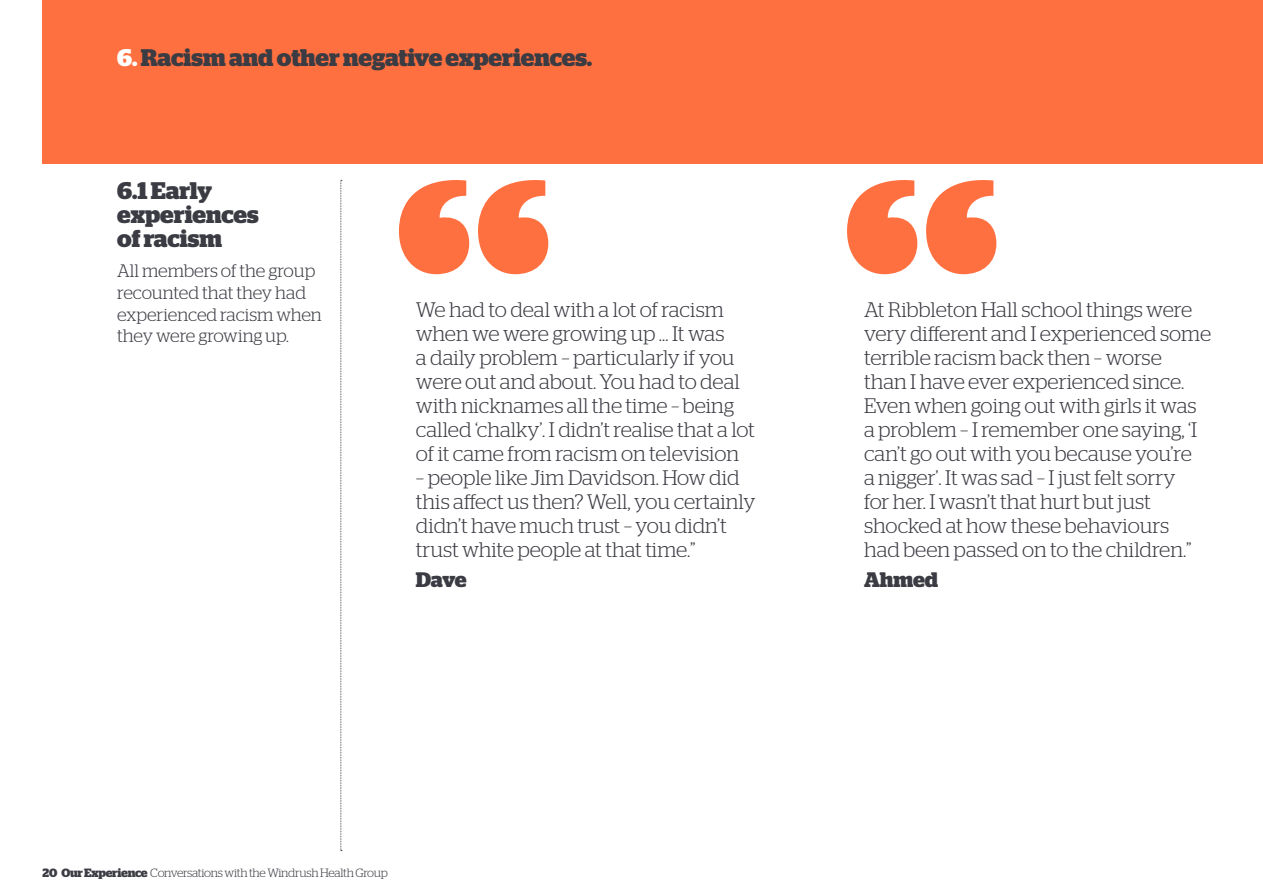
<style>
.page{position:relative;width:1263px;height:893px;background:#fff}
.page>*{position:absolute;margin:0;border:0;box-sizing:border-box;transform-origin:0 0}
.Running_Head{font:700 24px "Stag";letter-spacing:-.005em;color:#3b3c43}
.Subhead_16pt{font:700 24px/24px "Stag";color:#3b3c43}
.Quotation{font:300 21px/24px "Stag";color:#3b3c43}
.Group_member_name{font:700 21px "Stag";letter-spacing:-.01em;color:#3b3c43}
.Stag_Light_12pt{font:300 18px/21.6px "Stag";color:#3b3c43}
.t1{font:300 12px "Stag";letter-spacing:-.02em;color:#3b3c43}
.s1{color:#fff}
.s2{font-weight:700}
</style>
<div class="page">
<div style="left:43px;top:0;width:1220px;height:163px;background:#ff7040"></div>
<svg style="left:478px;top:180px;width:70px;height:94px"></svg>
<svg style="left:398px;top:180px;width:71px;height:94px"></svg>
<svg style="left:926px;top:180px;width:70px;height:94px"></svg>
<svg style="left:847px;top:180px;width:70px;height:94px"></svg>
<svg style="left:340px;top:180px;width:2px;height:671px"></svg>
<p class="Running_Head" style="left:117px;top:43px;width:476px"><span class="s1">6.</span> Racism and other negative experiences.</p>
<p class="Subhead_16pt" style="left:117px;top:179px;width:143px">6.1 Early experiences of racism</p>
<p class="Stag_Light_12pt" style="left:117px;top:260px;width:206px">All members of the group recounted that they had experienced racism when they were growing up.</p>
<p class="Quotation" style="left:416px;top:298px;width:340px">We had to deal with a lot of racism when we were growing up … It was<br>a daily problem – particularly if you were out and about. You had to deal with nicknames all the time – being called ‘chalky’. I didn’t realise that a lot of it came from racism on television</p>
<p class="Quotation" style="left:416px;top:466px;width:341px">– people like Jim Davidson. How did this affect us then? Well, you certainly didn’t have much trust – you didn’t trust white people at that time.”</p>
<p class="Group_member_name" style="left:416px;top:568px;width:52px">Dave</p>
<p class="Quotation" style="left:864px;top:298px;width:349px">At Ribbleton Hall school things were very different and I experienced some terrible racism back then – worse<br>than I have ever experienced since.<br>Even when going out with girls it was a problem – I remember one saying, ‘I can’t go out with you because you’re<br>a nigger’. It was sad – I just felt sorry<br>for her. I wasn’t that hurt but just shocked at how these behaviours<br>had been passed on to the children.”</p>
<p class="Group_member_name" style="left:864px;top:568px;width:76px">Ahmed</p>
<p class="t1" style="left:43px;top:865px;width:347px"><span class="s2">20 Our Experience</span> Conversations with the Windrush Health Group</p>
</div>
